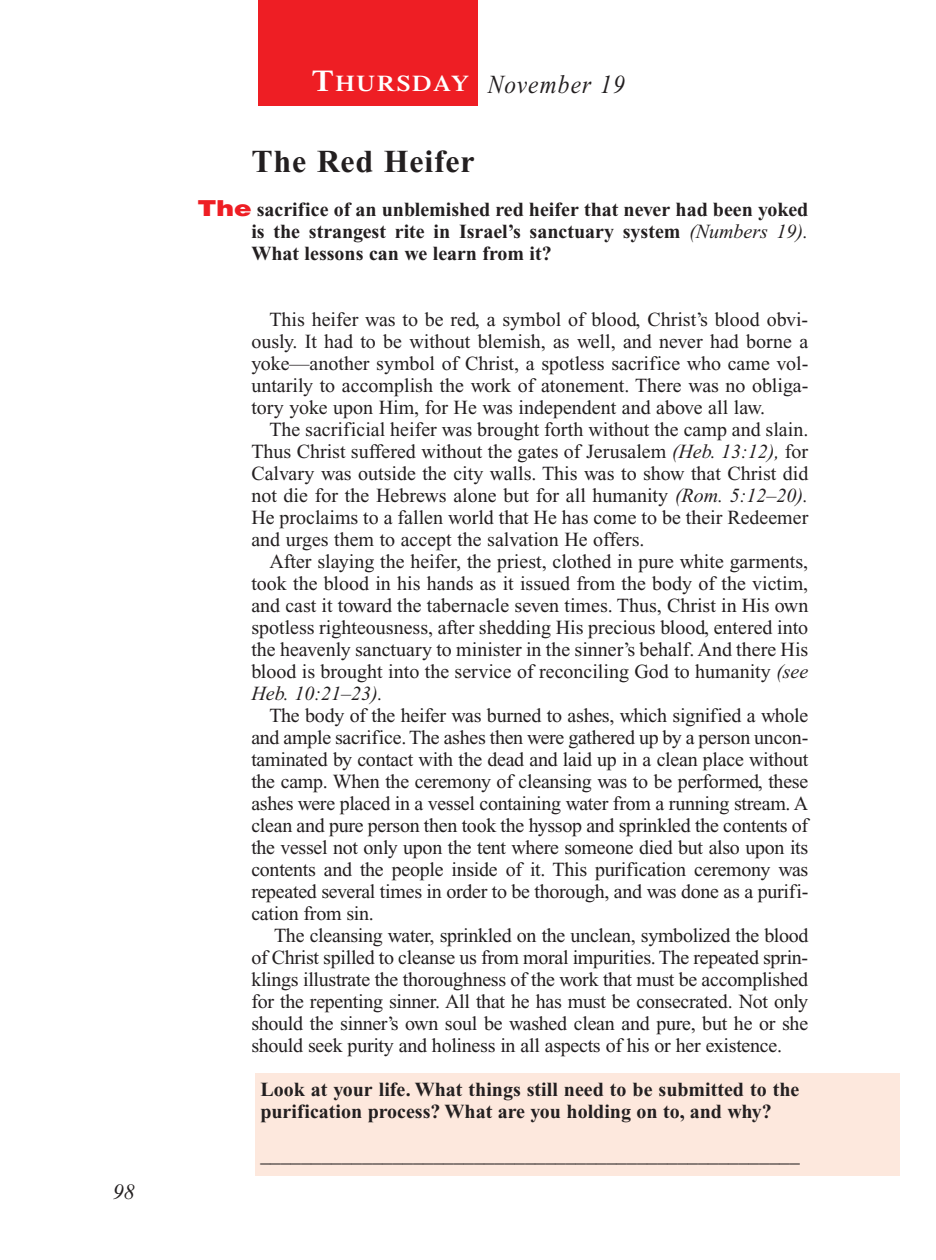
<style>
.page{position:relative;width:936px;height:1260px;background:#fff}
.page>*{position:absolute;margin:0;border:0;box-sizing:border-box;transform-origin:0 0}
.t1{font:700 32px "Times New Roman";letter-spacing:.025em;color:#231f20}
.t2{font:italic 26px "Times New Roman";letter-spacing:.05em;color:#231f20;scale:.9 1}
.t3{font:italic 22px "Times New Roman";color:#231f20}
.t4{font:20px/22px "Times New Roman";color:#231f20;text-align:justify}
.t5{font:700 20px/22px "Times New Roman";color:#231f20;text-align:justify}
.t6{font:italic 20px "Times New Roman";color:#231f20}
.s1{font-family:"Times";font-weight:600;font-style:normal;font-size:30px;color:#fff}
.s2{font-family:"Times";font-weight:600;font-style:normal;font-size:22.4px;color:#fff}
.s3{font-family:"Helvetica";font-weight:900;font-size:22px;color:#ee1e24}
.s4{font-weight:400;font-style:italic}
.s5{font-style:italic}
</style>
<div class="page">
<div style="left:256px;top:1073px;width:644px;height:102px;background:#fde8dd"></div>
<div style="left:258px;top:0;width:220px;height:106px;background:#ee1e24"></div>
<p class="t3" style="left:113px;top:1183px;width:23px">98</p>
<h2 class="t2" style="left:312px;top:75px;width:349px"><span class="s1">T</span><span class="s2">HURSDAY</span> November 19</h2>
<h1 class="t1" style="left:251px;top:150px;width:225px">The Red Heifer</h1>
<p class="t5" style="left:251px;top:200px;width:559px;text-indent:-54px"><span class="s3">The</span> sacrifice of an unblemished red heifer that never had been yoked is the strangest rite in Israel’s sanctuary system <span class="s4">(Numbers 19).<br></span>What lessons can we learn from it?</p>
<p class="t4" style="left:251px;top:310px;width:559px;text-indent:18px">This heifer was to be red, a symbol of blood, Christ’s blood obvi&shy;ously. It had to be without blemish, as well, and never had borne a yoke—another symbol of Christ, a spotless sacrifice who came vol&shy;untarily to accomplish the work of atonement. There was no obliga&shy;tory yoke upon Him, for He was independent and above all law.</p>
<p class="t4" style="left:251px;top:420px;width:559px;text-indent:18px">The sacrificial heifer was brought forth without the camp and slain.<br>Thus Christ suffered without the gates of Jerusalem <span class="s5">(Heb. 13:12),</span> for Calvary was outside the city walls. This was to show that Christ did not die for the Hebrews alone but for all humanity <span class="s5">(Rom. 5:12–20).<br></span>He proclaims to a fallen world that He has come to be their Redeemer and urges them to accept the salvation He offers.</p>
<p class="t4" style="left:251px;top:552px;width:559px;text-indent:18px">After slaying the heifer, the priest, clothed in pure white garments, took the blood in his hands as it issued from the body of the victim, and cast it toward the tabernacle seven times. Thus, Christ in His own spotless righteousness, after shedding His precious blood, entered into the heavenly sanctuary to minister in the sinner’s behalf. And there His blood is brought into the service of reconciling God to humanity <span class="s5">(see Heb. 10:21–23).</span></p>
<p class="t4" style="left:251px;top:706px;width:559px;text-indent:18px">The body of the heifer was burned to ashes, which signified a whole and ample sacrifice. The ashes then were gathered up by a person uncon&shy;taminated by contact with the dead and laid up in a clean place without the camp. When the ceremony of cleansing was to be performed, these ashes were placed in a vessel containing water from a running stream. A clean and pure person then took the hyssop and sprinkled the contents of the vessel not only upon the tent where someone died but also upon its contents and the people inside of it. This purification ceremony was repeated several times in order to be thorough, and was done as a purifi&shy;cation from sin.</p>
<p class="t4" style="left:251px;top:926px;width:559px;text-indent:23px">The cleansing water, sprinkled on the unclean, symbolized the blood of Christ spilled to cleanse us from moral impurities. The repeated sprin&shy;klings illustrate the thoroughness of the work that must be accomplished for the repenting sinner. All that he has must be consecrated. Not only should the sinner’s own soul be washed clean and pure, but he or she should seek purity and holiness in all aspects of his or her existence.</p>
<p class="t5" style="left:260px;top:1080px;width:541px">Look at your life. What things still need to be submitted to the purification process? What are you holding on to, and why?</p>
<p class="t6" style="left:260px;top:1148px;width:541px">_____________________________________________________</p>
</div>
